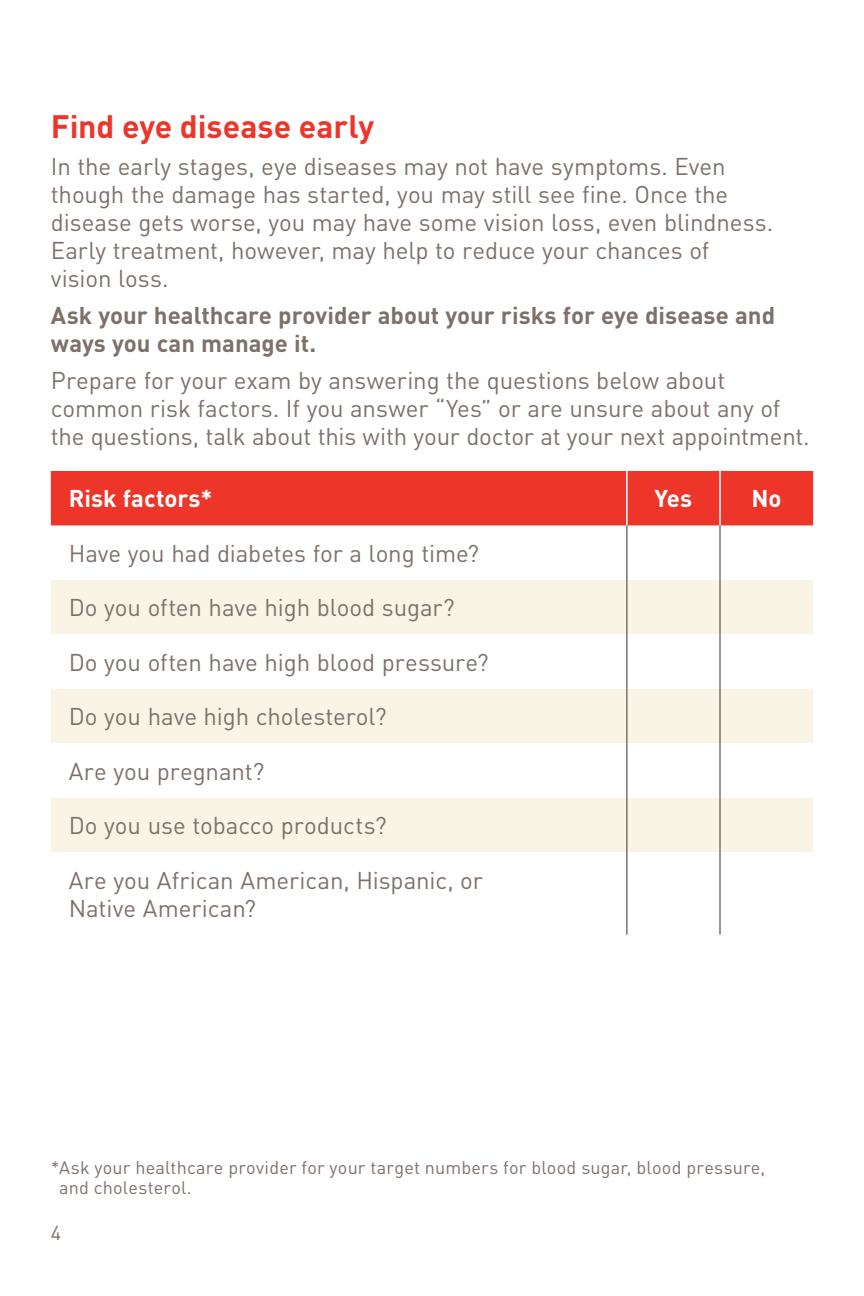
<style>
.page{position:relative;width:864px;height:1296px;background:#fff}
.page>*{position:absolute;margin:0;border:0;box-sizing:border-box;transform-origin:0 0}
.subhead{font:700 32px "DIN Pro";color:#ee3529}
.body_text{font:24px/28px "DIN Pro";letter-spacing:-.005em;color:#7d716c}
.body_text-2{font:700 24px/28px "DIN Pro";color:#7d716c}
.body_text-3{font:700 24px "DIN Pro";color:#fff}
.t1{font:20px "DIN Pro";color:#7d716c}
.footnote{font:18px/20px "DIN Pro";letter-spacing:.01em;color:#7d716c}
</style>
<div class="page">
<div style="left:51px;top:471px;width:762px;height:54px;background:#ee3529"></div>
<svg style="left:51px;top:580px;width:762px;height:272px;fill:#f9f4e6"></svg>
<hr style="left:626px;top:471px;width:2px;height:54px;background:#fff">
<hr style="left:719px;top:471px;width:2px;height:54px;background:#fff">
<hr style="left:626px;top:525px;width:2px;height:55px;background:#7d716c">
<hr style="left:719px;top:525px;width:2px;height:55px;background:#7d716c">
<hr style="left:626px;top:580px;width:2px;height:54px;background:#7d716c">
<hr style="left:719px;top:580px;width:2px;height:54px;background:#7d716c">
<hr style="left:626px;top:634px;width:2px;height:55px;background:#7d716c">
<hr style="left:719px;top:634px;width:2px;height:55px;background:#7d716c">
<hr style="left:626px;top:689px;width:2px;height:54px;background:#7d716c">
<hr style="left:719px;top:689px;width:2px;height:54px;background:#7d716c">
<hr style="left:626px;top:743px;width:2px;height:55px;background:#7d716c">
<hr style="left:719px;top:743px;width:2px;height:55px;background:#7d716c">
<hr style="left:626px;top:798px;width:2px;height:54px;background:#7d716c">
<hr style="left:719px;top:798px;width:2px;height:54px;background:#7d716c">
<hr style="left:626px;top:852px;width:2px;height:83px;background:#7d716c">
<hr style="left:719px;top:852px;width:2px;height:83px;background:#7d716c">
<p class="subhead" style="left:51px;top:101px;width:325px">Find eye disease early</p>
<p class="body_text" style="left:51px;top:151px;width:724px">In the early stages, eye diseases may not have symptoms. Even though the damage has started, you may still see fine. Once the disease gets worse, you may have some vision loss, even blindness.<br>Early treatment, however, may help to reduce your chances of vision loss.</p>
<p class="body_text-2" style="left:51px;top:300px;width:726px">Ask your healthcare provider about your risks for eye disease and ways you can manage it.</p>
<p class="body_text" style="left:51px;top:365px;width:760px">Prepare for your exam by answering the questions below about common risk factors. If you answer “Yes” or are unsure about any of the questions, talk about this with your doctor at your next appointment.</p>
<p class="body_text-3" style="left:69px;top:480px;width:145px">Risk factors*</p>
<p class="body_text-3" style="left:655px;top:480px;width:39px">Yes</p>
<p class="body_text-3" style="left:752px;top:480px;width:32px">No</p>
<p class="body_text" style="left:69px;top:538px;width:412px">Have you had diabetes for a long time?</p>
<p class="body_text" style="left:69px;top:592px;width:387px">Do you often have high blood sugar?</p>
<p class="body_text" style="left:69px;top:647px;width:421px">Do you often have high blood pressure?</p>
<p class="body_text" style="left:69px;top:701px;width:319px">Do you have high cholesterol?</p>
<p class="body_text" style="left:69px;top:755px;width:197px">Are you pregnant?</p>
<p class="body_text" style="left:69px;top:810px;width:319px">Do you use tobacco products?</p>
<p class="body_text" style="left:69px;top:864px;width:416px">Are you African American, Hispanic, or<br>Native American?</p>
<p class="footnote" style="left:59px;top:1156px;width:708px;text-indent:-8px">*Ask your healthcare provider for your target numbers for blood sugar, blood pressure, and cholesterol.</p>
<p class="t1" style="left:51px;top:1218px;width:12px">4</p>
</div>
